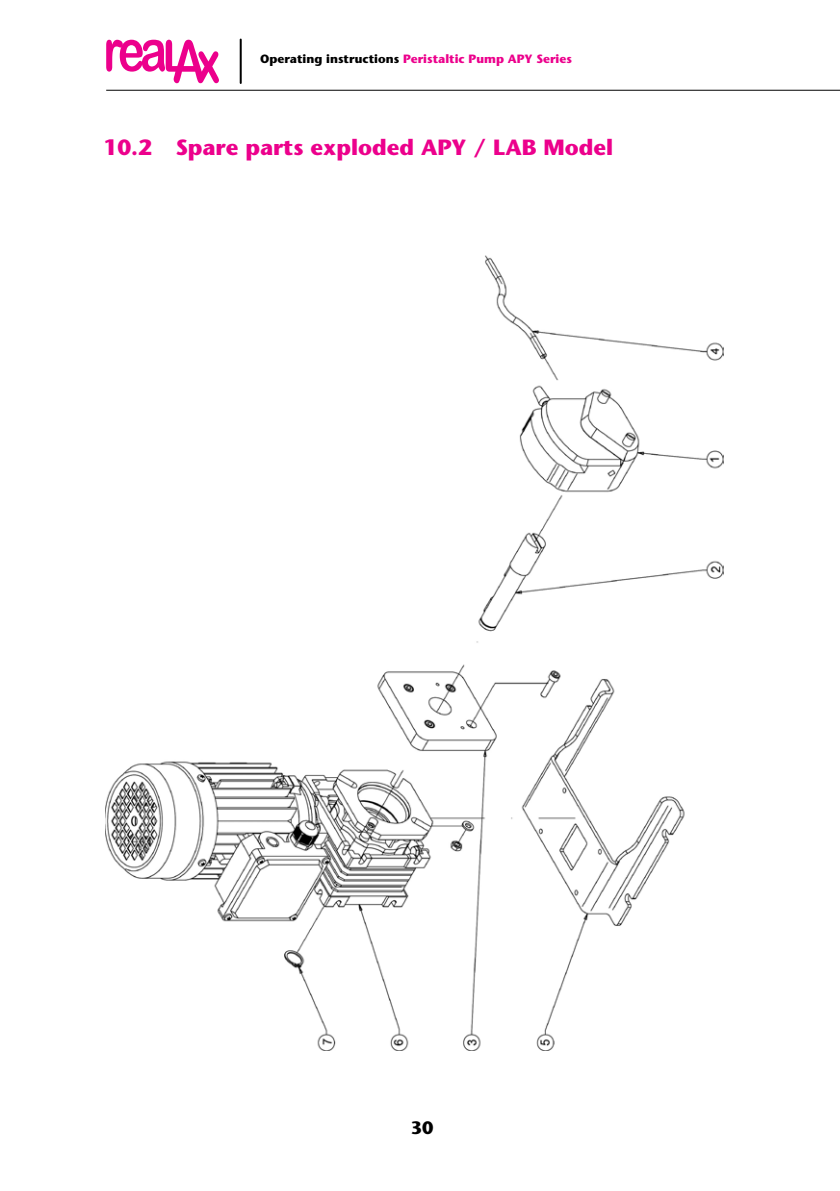
<style>
.page{position:relative;width:840px;height:1191px;background:#fff}
.page>*{position:absolute;margin:0;border:0;box-sizing:border-box;transform-origin:0 0}
.t1{font:700 22px "Stone Sans Std";color:#ec008c}
.t2{font:700 18px "Stone Sans Std";color:#000}
.t3{font:700 12px "Stone Sans Std";color:#ec008c}
.s1{color:#000}
</style>
<div class="page">
<svg style="left:106px;top:40px;width:113px;height:43px"></svg>
<hr style="left:239px;top:40px;width:2px;height:43px;background:#000">
<hr style="left:106px;top:90px;width:733px;height:1px;background:#000">
<img style="left:105px;top:256px;width:618px;height:794px">
<p class="t3" style="left:260px;top:51px;width:313px"><span class="s1">Operating instructions</span> Peristaltic Pump APY Series</p>
<h1 class="t1" style="left:103px;top:134px;width:510px">10.2 Spare parts exploded APY / LAB Model</h1>
<h2 class="t2" style="left:411px;top:1116px;width:24px">30</h2>
</div>
